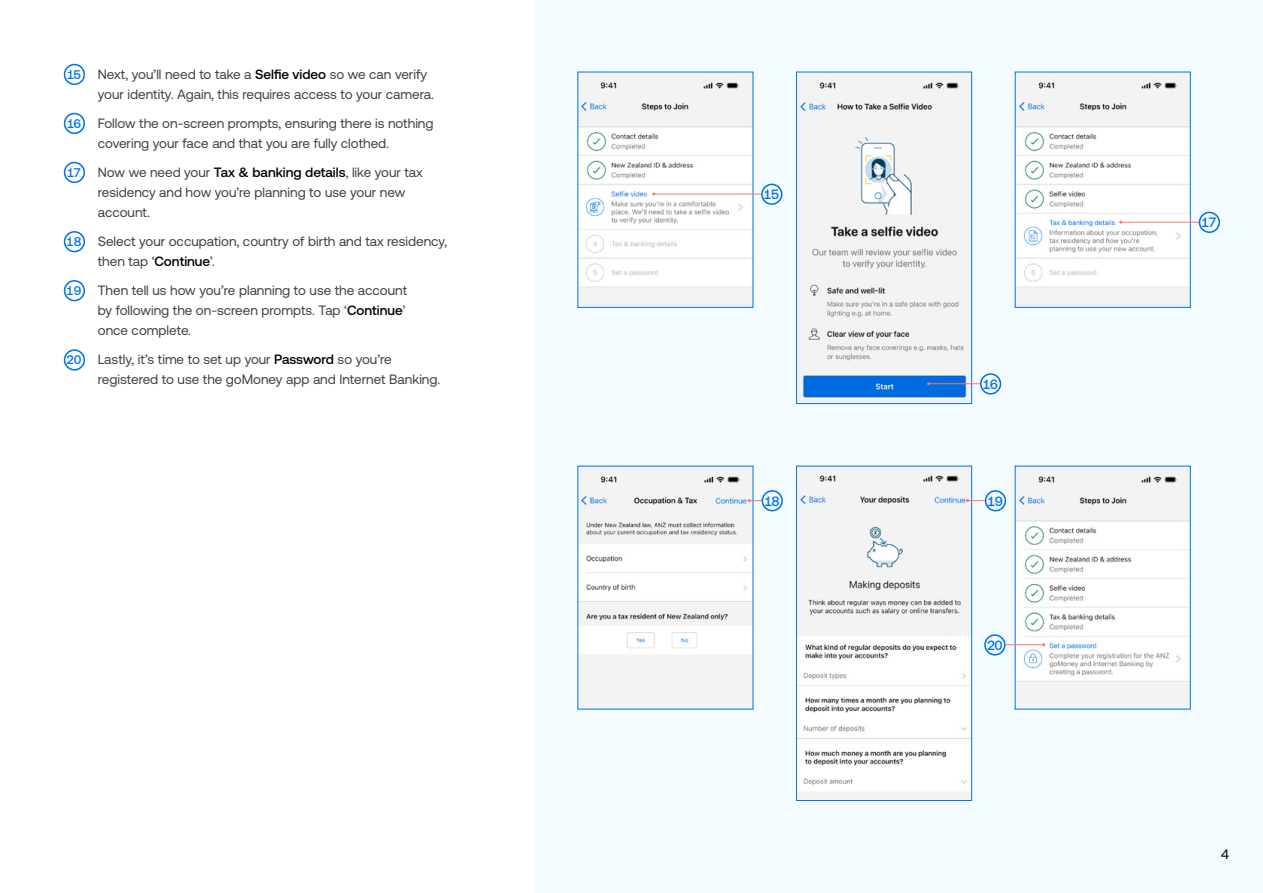
<style>
.page{position:relative;width:1263px;height:893px;background:#fff}
.page>*{position:absolute;margin:0;border:0;box-sizing:border-box;transform-origin:0 0}
.t1{font:18px "Minion Pro";color:#000}
.t2{font:13.5px/20.2px "Aeonik";color:#404040}
.t3{font:500 13.5px "Aeonik";letter-spacing:-.06em;color:#0073ea}
.s1{font-weight:500;font-size:12.6px;color:#0073ea}
.s2{font-weight:500;color:#000}
.s3{font-family:"Aeonik";font-size:13.5px}
</style>
<div class="page">
<div style="left:535px;top:0;width:728px;height:893px;background:#f3fbfe"></div>
<img style="left:579px;top:74px;width:172px;height:232px">
<img style="left:798px;top:74px;width:172px;height:328px">
<div style="left:796px;top:72px;width:176px;height:332px;border:1px solid #0073ea"></div>
<img style="left:1017px;top:74px;width:172px;height:232px">
<div style="left:1015px;top:72px;width:176px;height:236px;border:1px solid #0073ea"></div>
<hr style="left:928px;top:383px;width:53px;height:1px;background:#ff746a">
<hr style="left:1121px;top:222px;width:78px;height:1px;background:#ff746a">
<svg style="left:1199px;top:212px;width:21px;height:21px"></svg>
<hr style="left:654px;top:194px;width:107px;height:1px;background:#ff746a">
<svg style="left:761px;top:184px;width:21px;height:21px"></svg>
<svg style="left:980px;top:373px;width:21px;height:22px"></svg>
<svg style="left:64px;top:64px;width:21px;height:21px"></svg>
<svg style="left:64px;top:113px;width:21px;height:21px"></svg>
<svg style="left:64px;top:162px;width:21px;height:21px"></svg>
<svg style="left:64px;top:231px;width:21px;height:21px"></svg>
<svg style="left:64px;top:280px;width:21px;height:21px"></svg>
<svg style="left:64px;top:349px;width:21px;height:22px"></svg>
<img style="left:1017px;top:468px;width:172px;height:239px">
<img style="left:579px;top:468px;width:172px;height:239px">
<img style="left:798px;top:468px;width:172px;height:331px">
<div style="left:796px;top:466px;width:176px;height:335px;border:1px solid #0073ea"></div>
<svg style="left:747px;top:490px;width:36px;height:21px"></svg>
<svg style="left:966px;top:490px;width:40px;height:21px"></svg>
<hr style="left:1005px;top:644px;width:39px;height:1px;background:#ff746a">
<svg style="left:984px;top:634px;width:21px;height:22px"></svg>
<p class="t2" style="left:98px;top:64px;width:338px;text-indent:-31px"><span class="s1">15</span> Next, you’ll need to take a <span class="s2">Selfie video</span> so we can verify your identity. Again, this requires access to your camera.</p>
<p class="t2" style="left:98px;top:113px;width:337px;text-indent:-31px"><span class="s1">16</span> Follow the on-screen prompts, ensuring there is nothing covering your face and that you are fully clothed.</p>
<p class="t2" style="left:98px;top:162px;width:326px;text-indent:-31px"><span class="s1">17</span> Now we need your <span class="s2">Tax &amp; banking details</span>, like your tax residency and how you’re planning to use your new account.</p>
<p class="t2" style="left:98px;top:231px;width:351px;text-indent:-31px"><span class="s1">18</span> Select your occupation, country of birth and tax residency, then tap ‘<span class="s2">Continue</span>’.</p>
<p class="t2" style="left:98px;top:280px;width:311px;text-align:justify;text-indent:-31px"><span class="s1">19</span> Then tell us how you’re planning to use the account by following the on-screen prompts. Tap ‘<span class="s2">Continue</span>’ once complete.</p>
<p class="t2" style="left:98px;top:349px;width:344px;text-indent:-31px"><span class="s1">20</span> Lastly, it’s time to set up your <span class="s2">Password</span> so you’re registered to use the goMoney app and Internet Banking.</p>
<p class="t3" style="left:763px;top:187px;width:17px">15</p>
<p class="t3" style="left:982px;top:376px;width:17px">16</p>
<p class="t3" style="left:764px;top:493px;width:17px">18</p>
<p class="t3" style="left:987px;top:493px;width:17px">19</p>
<p class="t3" style="left:987px;top:637px;width:17px">20</p>
<p class="t3" style="left:1201px;top:215px;width:17px">17</p>
<h1 class="t1" style="left:1208px;top:841px;width:22px">4 <span class="s3">4</span></h1>
</div>
